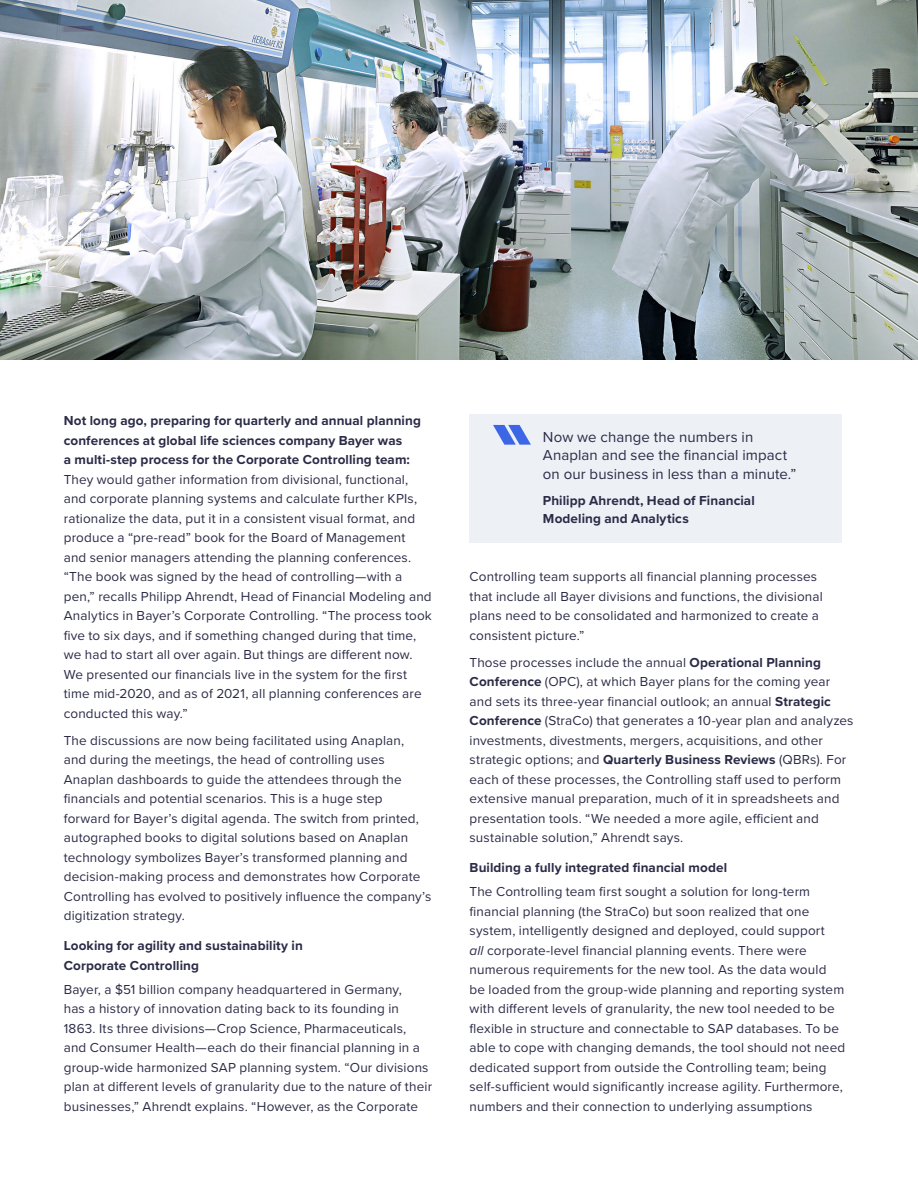
<style>
.page{position:relative;width:918px;height:1188px;background:#fff}
.page>*{position:absolute;margin:0;border:0;box-sizing:border-box;transform-origin:0 0}
.事例-本文{font:15px/18px "Proxima Nova";letter-spacing:.005em;color:#2b2b47}
.事例-本文-2{font:13.5px/19.5px "Proxima Nova";letter-spacing:.01em;color:#2b2b47}
.事例-本文-3{font:700 13.5px/18px "Proxima Nova";letter-spacing:.005em;color:#2b2b47}
.s1{font-weight:700}
.s2{font-style:italic}
</style>
<div class="page">
<div style="left:470px;top:414px;width:372px;height:128px;background:#edf0f5"></div>
<svg style="left:493px;top:425px;width:38px;height:20px"></svg>
<img style="left:0;top:0;width:918px;height:360px">
<p class="事例-本文-2" style="left:64px;top:410px;width:370px"><span class="s1">Not long ago, preparing for quarterly and annual planning conferences at global life sciences company Bayer was<br>a multi-step process for the Corporate Controlling team:<br></span>They would gather information from divisional, functional, and corporate planning systems and calculate further KPIs, rationalize the data, put it in a consistent visual format, and produce a “pre-read” book for the Board of Management<br>and senior managers attending the planning conferences. “The book was signed by the head of controlling—with a pen,” recalls Philipp Ahrendt, Head of Financial Modeling and Analytics in Bayer’s Corporate Controlling. “The process took five to six days, and if something changed during that time, we had to start all over again. But things are different now.<br>We presented our financials live in the system for the first time mid-2020, and as of 2021, all planning conferences are conducted this way.”</p>
<p class="事例-本文-2" style="left:64px;top:730px;width:369px">The discussions are now being facilitated using Anaplan,<br>and during the meetings, the head of controlling uses Anaplan dashboards to guide the attendees through the financials and potential scenarios. This is a huge step forward for Bayer’s digital agenda. The switch from printed, autographed books to digital solutions based on Anaplan technology symbolizes Bayer’s transformed planning and decision-making process and demonstrates how Corporate Controlling has evolved to positively influence the company’s digitization strategy.</p>
<p class="事例-本文-3" style="left:64px;top:935px;width:241px;line-height:19.5px">Looking for agility and sustainability in<br>Corporate Controlling</p>
<p class="事例-本文-2" style="left:64px;top:979px;width:370px">Bayer, a $51 billion company headquartered in Germany,<br>has a history of innovation dating back to its founding in 1863. Its three divisions—Crop Science, Pharmaceuticals, and Consumer Health—each do their financial planning in a group-wide harmonized SAP planning system. “Our divisions plan at different levels of granularity due to the nature of their businesses,” Ahrendt explains. “However, as the Corporate</p>
<p class="事例-本文" style="left:543px;top:427px;width:246px">Now we change the numbers in<br>Anaplan and see the financial impact</p>
<p class="事例-本文" style="left:543px;top:464px;width:255px">on our business in less than a minute.”</p>
<p class="事例-本文-3" style="left:543px;top:491px;width:213px">Philipp Ahrendt, Head of Financial<br>Modeling and Analytics</p>
<p class="事例-本文-2" style="left:470px;top:566px;width:355px">Controlling team supports all financial planning processes that include all Bayer divisions and functions, the divisional plans need to be consolidated and harmonized to create a consistent picture.”</p>
<p class="事例-本文-2" style="left:470px;top:652px;width:386px">Those processes include the annual <span class="s1">Operational Planning Conference</span> (OPC), at which Bayer plans for the coming year and sets its three-year financial outlook; an annual <span class="s1">Strategic Conference</span> (StraCo) that generates a 10-year plan and analyzes investments, divestments, mergers, acquisitions, and other strategic options; and <span class="s1">Quarterly Business Reviews</span> (QBRs). For each of these processes, the Controlling staff used to perform extensive manual preparation, much of it in spreadsheets and presentation tools. “We needed a more agile, efficient and sustainable solution,” Ahrendt says.</p>
<p class="事例-本文-3" style="left:470px;top:858px;width:259px">Building a fully integrated financial model</p>
<p class="事例-本文-2" style="left:470px;top:881px;width:377px">The Controlling team first sought a solution for long-term financial planning (the StraCo) but soon realized that one system, intelligently designed and deployed, could support<br><span class="s2">all</span> corporate-level financial planning events. There were numerous requirements for the new tool. As the data would be loaded from the group-wide planning and reporting system with different levels of granularity, the new tool needed to be flexible in structure and connectable to SAP databases. To be able to cope with changing demands, the tool should not need dedicated support from outside the Controlling team; being self-sufficient would significantly increase agility. Furthermore, numbers and their connection to underlying assumptions</p>
</div>
